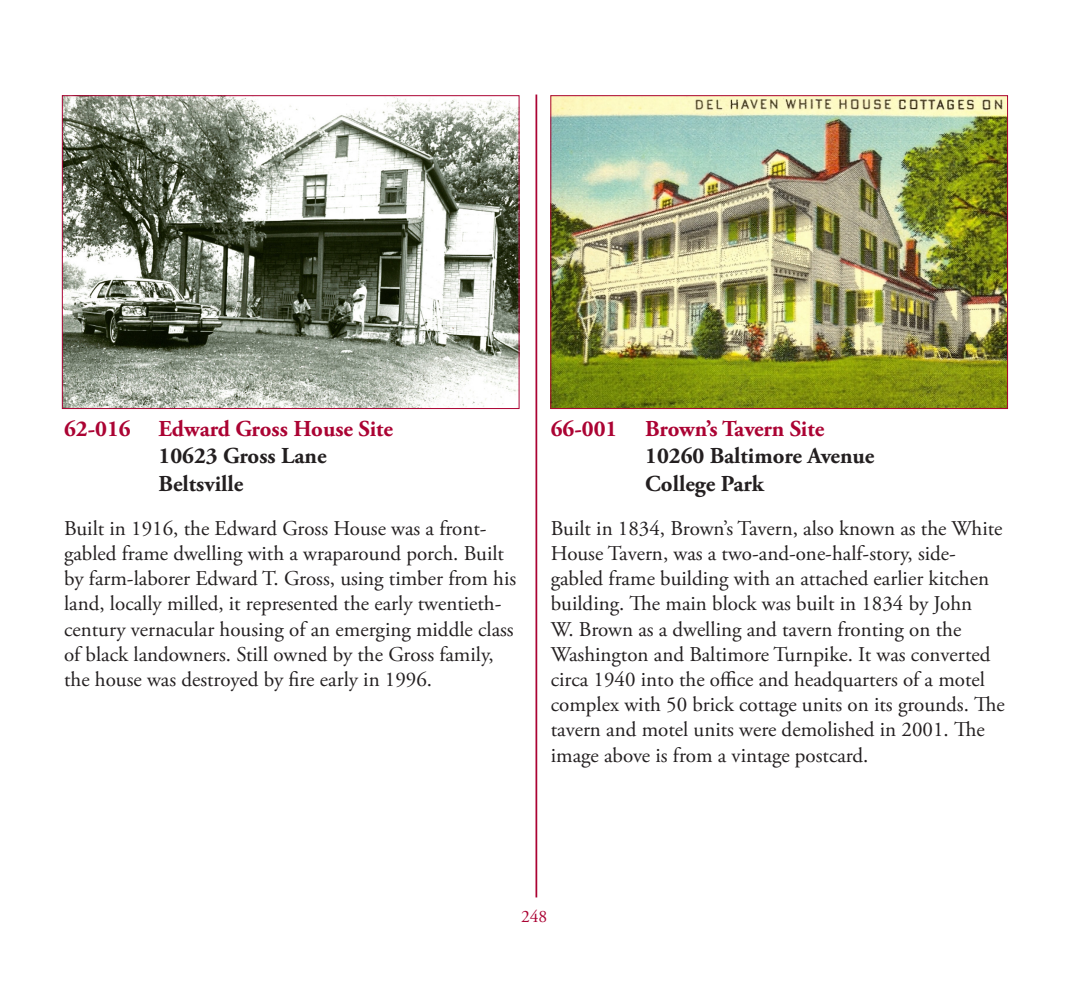
<style>
.page{position:relative;width:1071px;height:992px;background:#fff}
.page>*{position:absolute;margin:0;border:0;box-sizing:border-box;transform-origin:0 0}
.Site_Name{font:700 22.75px "Adobe Garamond Pro";color:#231f20}
.Site_Name_in_Color{font:700 22.75px "Adobe Garamond Pro";color:#ab0333}
.t1{font:21px/25.2px "Adobe Garamond Pro";color:#231f20}
.t2{font:17.5px "Adobe Garamond Pro";color:#ab0333}
</style>
<div class="page">
<hr style="left:536px;top:94px;width:1px;height:803px;background:#ab0333">
<img style="left:64px;top:97px;width:454px;height:310px">
<div style="left:62px;top:95px;width:458px;height:314px;border:1px solid #ab0333"></div>
<img style="left:552px;top:97px;width:454px;height:310px">
<div style="left:550px;top:95px;width:458px;height:314px;border:1px solid #ab0333"></div>
<p class="Site_Name_in_Color" style="left:64px;top:415px;width:331px">62-016 Edward Gross House Site</p>
<p class="Site_Name" style="left:159px;top:443px;width:170px">10623 Gross Lane</p>
<p class="Site_Name" style="left:159px;top:470px;width:86px">Beltsville</p>
<p class="t1" style="left:64px;top:516px;width:454px">Built in 1916, the Edward Gross House was a front&shy;gabled frame dwelling with a wraparound porch. Built by farm-laborer Edward T. Gross, using timber from his land, locally milled, it represented the early twentieth&shy;century vernacular housing of an emerging middle class of black landowners. Still owned by the Gross family, the house was destroyed by fire early in 1996.</p>
<p class="Site_Name_in_Color" style="left:551px;top:415px;width:275px">66-001 Brown’s Tavern Site</p>
<p class="Site_Name" style="left:645px;top:443px;width:231px">10260 Baltimore Avenue</p>
<p class="Site_Name" style="left:645px;top:470px;width:120px">College Park</p>
<p class="t1" style="left:551px;top:516px;width:456px">Built in 1834, Brown’s Tavern, also known as the White House Tavern, was a two-and-one-half-story, side&shy;gabled frame building with an attached earlier kitchen building. The main block was built in 1834 by John<br>W. Brown as a dwelling and tavern fronting on the Washington and Baltimore Turnpike. It was converted circa 1940 into the office and headquarters of a motel complex with 50 brick cottage units on its grounds. The tavern and motel units were demolished in 2001. The image above is from a vintage postcard.</p>
<p class="t2" style="left:521px;top:906px;width:28px">248</p>
</div>
